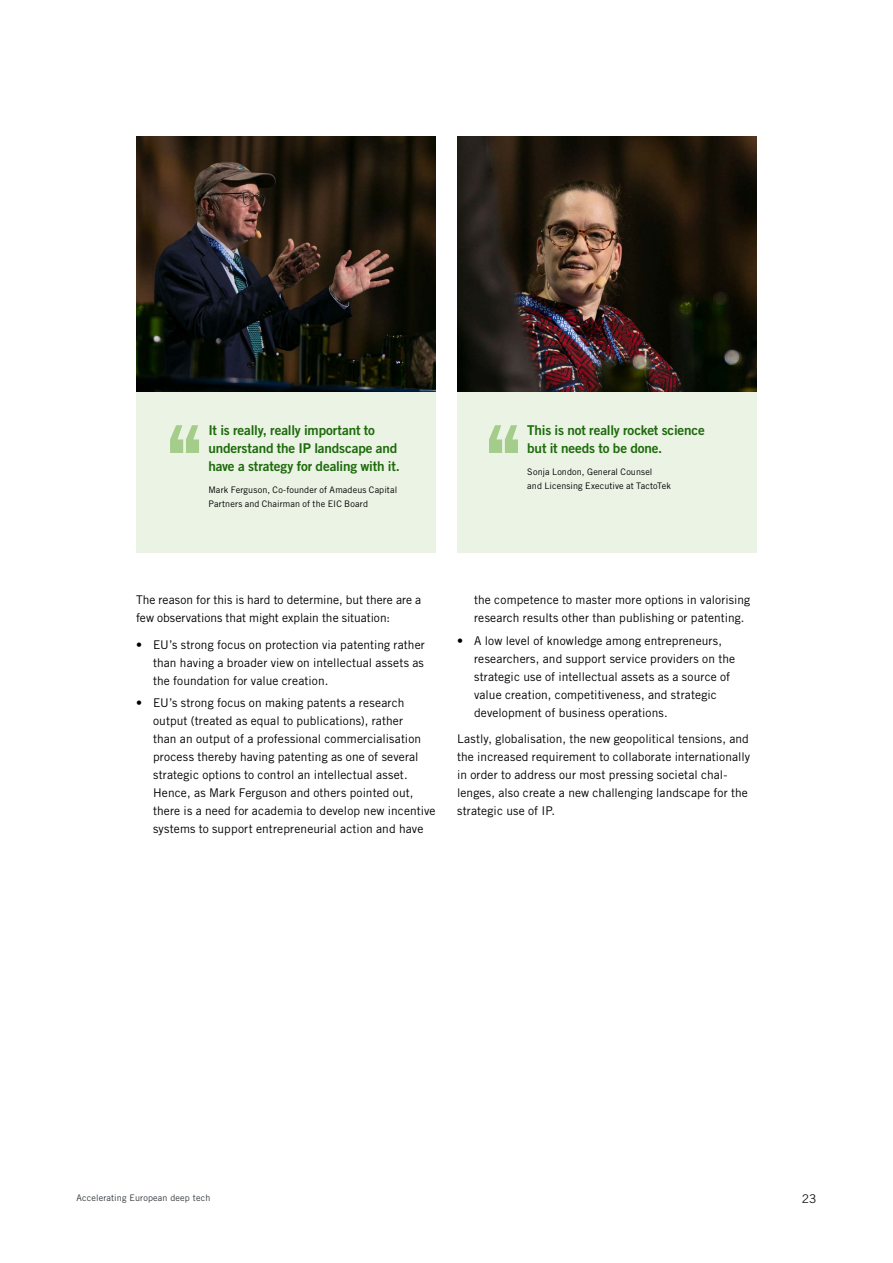
<style>
.page{position:relative;width:893px;height:1263px;background:#fff}
.page>*{position:absolute;margin:0;border:0;box-sizing:border-box;transform-origin:0 0}
.citat_grönt{font:13.5px/18px "Trade Gothic LT Pro Bd 2";letter-spacing:-.01em;color:#1e6a0c}
.t1{font:12px/18px "Trade Gothic LT Pro";letter-spacing:.01em;color:#000}
.t2{font:12px "Trade Gothic LT Pro";color:#121619}
.citat_grönt_underskrift{font:9px/13.5px "Trade Gothic LT Pro";letter-spacing:.015em;color:#000}
.t3{font:9px "Trade Gothic LT Pro";letter-spacing:.015em;color:#343a3f}
</style>
<div class="page">
<div style="left:136px;top:391px;width:300px;height:162px;background:#eaf3e4"></div>
<svg style="left:170px;top:425px;width:29px;height:28px"></svg>
<img style="left:136px;top:136px;width:300px;height:255px">
<div style="left:457px;top:391px;width:300px;height:162px;background:#eaf3e4"></div>
<svg style="left:489px;top:425px;width:29px;height:28px"></svg>
<img style="left:457px;top:136px;width:300px;height:255px">
<p class="citat_grönt" style="left:208px;top:421px;width:193px">It is really, really important to understand the IP landscape and have a strategy for dealing with it.</p>
<p class="citat_grönt_underskrift" style="left:208px;top:483px;width:190px">Mark Ferguson, Co-founder of Amadeus Capital<br>Partners and Chairman of the EIC Board</p>
<p class="citat_grönt" style="left:527px;top:421px;width:179px">This is not really rocket science but it needs to be done.</p>
<p class="citat_grönt_underskrift" style="left:527px;top:465px;width:145px">Sonja London, General Counsel<br>and Licensing Executive at TactoTek</p>
<p class="t1" style="left:136px;top:591px;width:287px">The reason for this is hard to determine, but there are a few observations that might explain the situation:</p>
<p class="t1" style="left:153px;top:635px;width:273px;text-align:justify;text-indent:-17px">• EU’s strong focus on protection via patenting rather than having a broader view on intellectual assets as the foundation for value creation.</p>
<p class="t1" style="left:153px;top:694px;width:284px;text-indent:-17px">• EU’s strong focus on making patents a research output (treated as equal to publications), rather<br>than an output of a professional commercialisation process thereby having patenting as one of several strategic options to control an intellectual asset.<br>Hence, as Mark Ferguson and others pointed out, there is a need for academia to develop new incentive systems to support entrepreneurial action and have</p>
<p class="t1" style="left:474px;top:591px;width:278px">the competence to master more options in valorising research results other than publishing or patenting.</p>
<p class="t1" style="left:474px;top:631px;width:263px;text-indent:-17px">• A low level of knowledge among entrepreneurs, researchers, and support service providers on the strategic use of intellectual assets as a source of value creation, competitiveness, and strategic development of business operations.</p>
<p class="t1" style="left:457px;top:730px;width:294px">Lastly, globalisation, the new geopolitical tensions, and the increased requirement to collaborate internationally in order to address our most pressing societal chal&shy;lenges, also create a new challenging landscape for the strategic use of IP.</p>
<p class="t3" style="left:77px;top:1192px;width:135px">Accelerating European deep tech</p>
<p class="t2" style="left:802px;top:1191px;width:16px">23</p>
</div>
